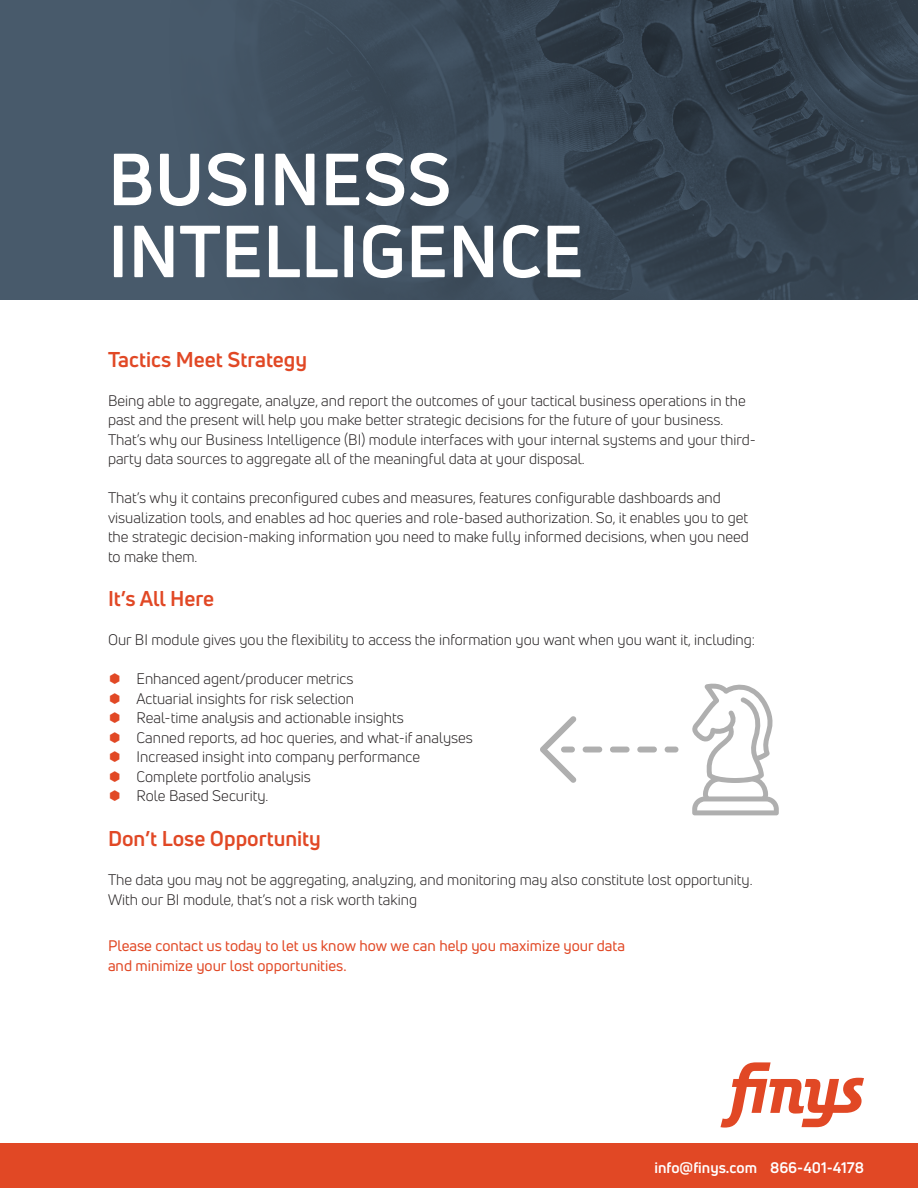
<style>
.page{position:relative;width:918px;height:1188px;background:#fff}
.page>*{position:absolute;margin:0;border:0;box-sizing:border-box;transform-origin:0 0}
.Finys_Head{font:700 72px/72px "Uni Neue";color:#fff}
.uni_sub_orange_v{font:700 21px "Uni Neue";color:#e14825}
.Uni_Body{font:15px/19.5px "Uni Neue";color:#231f20}
.Uni_Body-2{font:15px/19.5px "Uni Neue";color:#e14825}
.t1{font:700 15px "Uni Neue";color:#fff}
</style>
<div class="page">
<div style="left:0;top:0;width:918px;height:299px;background:#485a6b"></div>
<img style="left:259px;top:0;width:659px;height:299px">
<div style="left:0;top:1144px;width:918px;height:44px;background:#e14825"></div>
<svg style="left:721px;top:1062px;width:143px;height:66px"></svg>
<svg style="left:692px;top:683px;width:87px;height:132px"></svg>
<div style="left:665px;top:747px;width:13px;height:5px;background:#afafaf;border-radius:3px"></div>
<svg style="left:583px;top:747px;width:74px;height:5px"></svg>
<svg style="left:540px;top:716px;width:37px;height:67px"></svg>
<p class="Finys_Head" style="left:108px;top:142px;width:477px">BUSINESS<br>INTELLIGENCE</p>
<p class="uni_sub_orange_v" style="left:108px;top:346px;width:201px">Tactics Meet Strategy</p>
<p class="Uni_Body" style="left:108px;top:391px;width:649px">Being able to aggregate, analyze, and report the outcomes of your tactical business operations in the past and the present will help you make better strategic decisions for the future of your business.<br>That’s why our Business Intelligence (BI) module interfaces with your internal systems and your third&shy;party data sources to aggregate all of the meaningful data at your disposal.</p>
<p class="Uni_Body" style="left:108px;top:488px;width:642px">That’s why it contains preconfigured cubes and measures, features configurable dashboards and visualization tools, and enables ad hoc queries and role-based authorization. So, it enables you to get the strategic decision-making information you need to make fully informed decisions, when you need to make them.</p>
<p class="uni_sub_orange_v" style="left:108px;top:586px;width:108px">It’s All Here</p>
<p class="Uni_Body" style="left:108px;top:630px;width:649px">Our BI module gives you the flexibility to access the information you want when you want it, including:</p>
<p class="Uni_Body" style="left:137px;top:669px;width:219px">Enhanced agent/producer metrics</p>
<p class="Uni_Body" style="left:137px;top:689px;width:219px">Actuarial insights for risk selection</p>
<p class="Uni_Body" style="left:137px;top:708px;width:269px">Real-time analysis and actionable insights</p>
<p class="Uni_Body" style="left:137px;top:728px;width:338px">Canned reports, ad hoc queries, and what-if analyses</p>
<p class="Uni_Body" style="left:137px;top:747px;width:285px">Increased insight into company performance</p>
<p class="Uni_Body" style="left:137px;top:767px;width:176px">Complete portfolio analysis</p>
<p class="Uni_Body" style="left:137px;top:786px;width:133px">Role Based Security.</p>
<p class="uni_sub_orange_v" style="left:108px;top:825px;width:215px">Don’t Lose Opportunity</p>
<p class="Uni_Body" style="left:108px;top:870px;width:646px">The data you may not be aggregating, analyzing, and monitoring may also constitute lost opportunity.<br>With our BI module, that’s not a risk worth taking</p>
<p class="Uni_Body-2" style="left:108px;top:936px;width:519px">Please contact us today to let us know how we can help you maximize your data and minimize your lost opportunities.</p>
<p class="t1" style="left:655px;top:1158px;width:211px">info@finys.com 866-401-4178</p>
</div>
